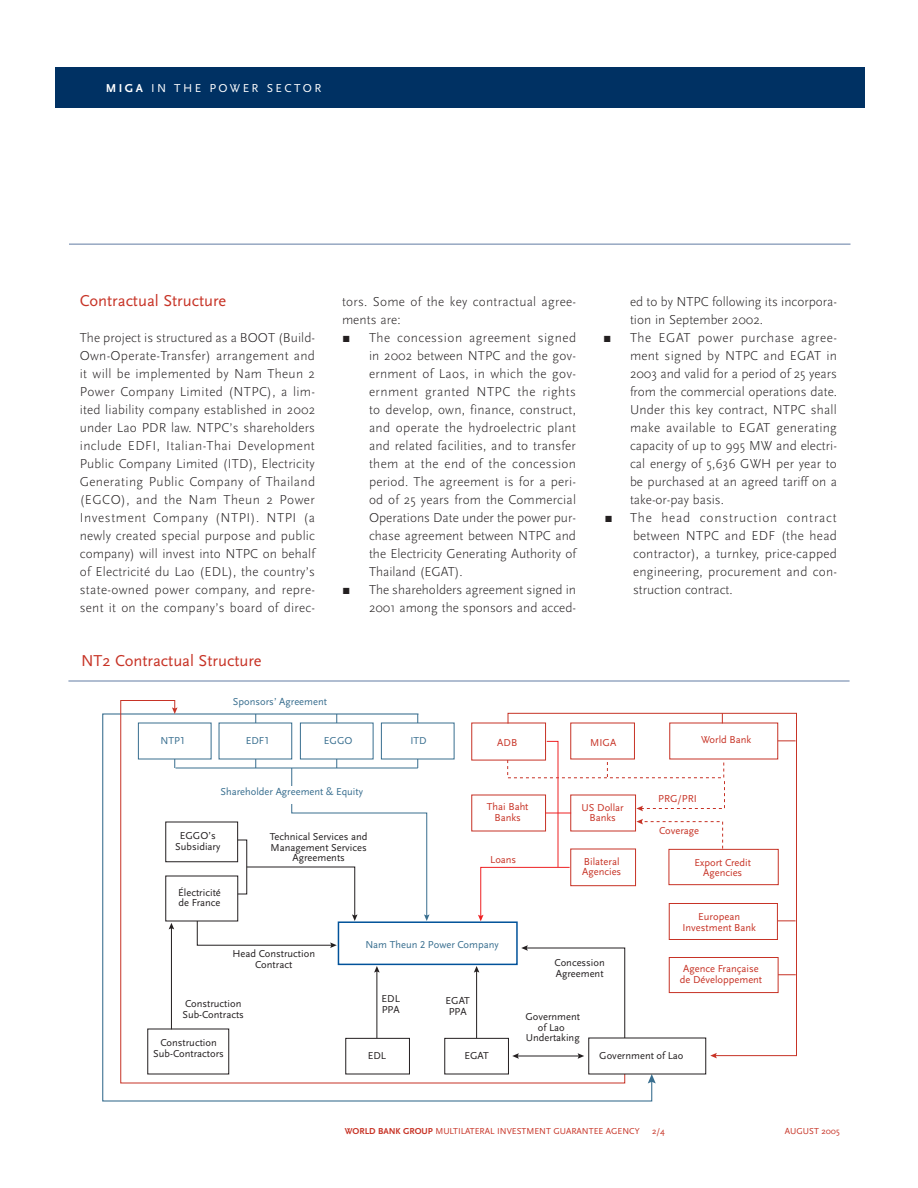
<style>
.page{position:relative;width:918px;height:1188px;background:#fff}
.page>*{position:absolute;margin:0;border:0;box-sizing:border-box;transform-origin:0 0}
.Regular_red_11{font:16.5px "Scala Sans";color:#c73326}
.body_text{font:300 13.5px/18px "Scala Sans";color:#231f20;text-align:justify}
.body_text-2{font:300 13.5px/18px "Scala Sans";letter-spacing:.02em;color:#231f20}
.body_text-3{font:13.5px "Scala Sans Expert";color:#231f20}
.Regular_red_11-2{font:12px "Scala Sans";letter-spacing:.2em;color:#fff}
.t1{font:10.5px/10.5px "Scala Sans LF";color:#231f20;text-align:center}
.t2{font:10.5px/10.5px "Scala Sans LF";color:#c73326;text-align:center}
.t3{font:10.5px "Scala Sans LF";color:#386e8f}
.Regular_red_11-3{font:9px "Scala Sans";color:#c73326}
.s1{font-weight:700}
</style>
<div class="page">
<hr style="left:69px;top:244px;width:781px;height:1px;background:#627ca4">
<div style="left:55px;top:68px;width:810px;height:40px;background:#003163"></div>
<hr style="left:68px;top:681px;width:782px;height:1px;background:#627ca4">
<svg style="left:102px;top:713px;width:551px;height:389px"></svg>
<svg style="left:648px;top:1074px;width:8px;height:9px"></svg>
<svg style="left:120px;top:700px;width:506px;height:384px"></svg>
<svg style="left:172px;top:707px;width:6px;height:7px"></svg>
<hr style="left:377px;top:970px;width:1px;height:68px;background:#231f20">
<svg style="left:374px;top:966px;width:6px;height:7px"></svg>
<hr style="left:476px;top:970px;width:1px;height:68px;background:#231f20">
<svg style="left:474px;top:966px;width:5px;height:7px"></svg>
<hr style="left:517px;top:1056px;width:63px;height:1px;background:#231f20">
<svg style="left:578px;top:1056px;width:6px;height:3px"></svg>
<svg style="left:512px;top:1056px;width:7px;height:3px"></svg>
<svg style="left:197px;top:759px;width:233px;height:189px"></svg>
<svg style="left:507px;top:713px;width:290px;height:343px"></svg>
<svg style="left:710px;top:1053px;width:7px;height:5px"></svg>
<svg style="left:607px;top:759px;width:1px;height:18px"></svg>
<svg style="left:478px;top:741px;width:93px;height:180px"></svg>
<svg style="left:636px;top:777px;width:89px;height:34px"></svg>
<svg style="left:636px;top:819px;width:87px;height:30px"></svg>
<hr style="left:171px;top:927px;width:1px;height:103px;background:#231f20">
<svg style="left:169px;top:923px;width:5px;height:6px"></svg>
<p class="Regular_red_11-2" style="left:106px;top:82px;width:217px"><span class="s1">MIGA</span> IN THE POWER SECTOR</p>
<p class="Regular_red_11" style="left:80px;top:292px;width:148px">Contractual Structure</p>
<p class="body_text" style="left:80px;top:329px;width:237px">The project is structured as a BOOT (Build-Own-Operate-Transfer) arrangement and it will be implemented by Nam Theun 2<br>Power Company Limited (NTPC), a lim&shy;ited liability company established in 2002 under Lao PDR law. NTPC’s shareholders include EDFI, Italian-Thai Development Public Company Limited (ITD), Electricity Generating Public Company of Thailand (EGCO), and the Nam Theun 2 Power Investment Company (NTPI). NTPI (a newly created special purpose and public company) will invest into NTPC on behalf of Electricité du Lao (EDL), the country’s state-owned power company, and repre&shy;sent it on the company’s board of direc-</p>
<p class="body_text-2" style="left:342px;top:293px;width:236px">tors. Some of the key contractual agree&shy;ments are:</p>
<p class="body_text-3" style="left:342px;top:331px;width:10px">r</p>
<p class="body_text" style="left:369px;top:329px;width:209px">The concession agreement signed in 2002 between NTPC and the gov&shy;ernment of Laos, in which the gov&shy;ernment granted NTPC the rights to develop, own, finance, construct, and operate the hydroelectric plant and related facilities, and to transfer them at the end of the concession period. The agreement is for a peri&shy;od of 25 years from the Commercial Operations Date under the power pur&shy;chase agreement between NTPC and the Electricity Generating Authority of Thailand (EGAT).</p>
<p class="body_text-3" style="left:342px;top:583px;width:10px">r</p>
<p class="body_text" style="left:369px;top:581px;width:209px">The shareholders agreement signed in<br>2001 among the sponsors and acced-</p>
<p class="Regular_red_11" style="left:81px;top:652px;width:182px">NT2 Contractual Structure</p>
<p class="t3" style="left:233px;top:696px;width:96px">Sponsors’ Agreement</p>
<p class="body_text" style="left:630px;top:293px;width:208px">ed to by NTPC following its incorpora&shy;tion in September 2002.</p>
<p class="body_text-3" style="left:603px;top:331px;width:10px">r</p>
<p class="body_text" style="left:630px;top:329px;width:209px">The EGAT power purchase agree&shy;ment signed by NTPC and EGAT in 2003 and valid for a period of 25 years from the commercial operations date.<br>Under this key contract, NTPC shall make available to EGAT generating capacity of up to 995 MW and electri&shy;cal energy of 5,636 GWH per year to be purchased at an agreed tariff on a take-or-pay basis.</p>
<p class="body_text-3" style="left:604px;top:511px;width:10px">r</p>
<p class="body_text" style="left:630px;top:509px;width:208px">The head construction contract between NTPC and EDF (the head contractor), a turnkey, price-capped engineering, procurement and con&shy;struction contract.</p>
<p class="t3" style="left:161px;top:735px;width:26px">NTP1</p>
<p class="t3" style="left:246px;top:735px;width:25px">EDF1</p>
<p class="t3" style="left:324px;top:735px;width:30px">EGGO</p>
<p class="t3" style="left:410px;top:735px;width:18px">ITD</p>
<p class="t2" style="left:497px;top:738px;width:21px">ADB</p>
<p class="t2" style="left:590px;top:738px;width:28px">MIGA</p>
<p class="t2" style="left:701px;top:735px;width:52px">World Bank</p>
<p class="t3" style="left:221px;top:786px;width:144px">Shareholder Agreement &amp; Equity</p>
<p class="t2" style="left:658px;top:794px;width:40px">PRG/PRI</p>
<p class="t2" style="left:659px;top:826px;width:42px">Coverage</p>
<p class="t2" style="left:487px;top:802px;width:43px">Thai Baht<br>Banks</p>
<p class="t2" style="left:582px;top:803px;width:44px">US Dollar<br>Banks</p>
<p class="t2" style="left:582px;top:857px;width:41px;text-align:left">Bilateral<br>Agencies</p>
<p class="t2" style="left:695px;top:857px;width:58px">Export Credit<br>Agencies</p>
<p class="t2" style="left:682px;top:912px;width:75px">European<br>Investment Bank</p>
<p class="t2" style="left:680px;top:964px;width:84px">Agence Française de Développement</p>
<p class="t1" style="left:175px;top:831px;width:47px">EGGO’s<br>Subsidiary</p>
<p class="t1" style="left:270px;top:832px;width:99px">Technical Services and<br>Management Services<br>Agreements</p>
<p class="t2" style="left:490px;top:855px;width:28px">Loans</p>
<p class="t1" style="left:178px;top:887px;width:44px;text-align:left">Électricité de France</p>
<p class="t3" style="left:365px;top:939px;width:135px">Nam Theun 2 Power Company</p>
<p class="t1" style="left:232px;top:949px;width:84px">Head Construction<br>Contract</p>
<p class="t1" style="left:555px;top:958px;width:52px;text-align:left">Concession<br>Agreement</p>
<p class="t1" style="left:182px;top:999px;width:63px;text-align:left">Construction<br>Sub-Contracts</p>
<p class="t1" style="left:153px;top:1038px;width:72px">Construction<br>Sub-Contractors</p>
<p class="t1" style="left:382px;top:994px;width:20px;text-align:left">EDL<br>PPA</p>
<p class="t1" style="left:446px;top:996px;width:26px">EGAT<br>PPA</p>
<p class="t1" style="left:368px;top:1051px;width:20px">EDL</p>
<p class="t1" style="left:464px;top:1051px;width:26px">EGAT</p>
<p class="t1" style="left:525px;top:1012px;width:56px">Government of Lao<br>Undertaking</p>
<p class="t1" style="left:599px;top:1051px;width:86px">Government of Lao</p>
<p class="Regular_red_11-3" style="left:345px;top:1126px;width:296px"><span class="s1">WORLD BANK GROUP</span> MULTILATERAL INVESTMENT GUARANTEE AGENCY</p>
<p class="Regular_red_11-3" style="left:652px;top:1126px;width:14px">2/4</p>
<p class="Regular_red_11-3" style="left:785px;top:1126px;width:56px">AUGUST 2005</p>
</div>
